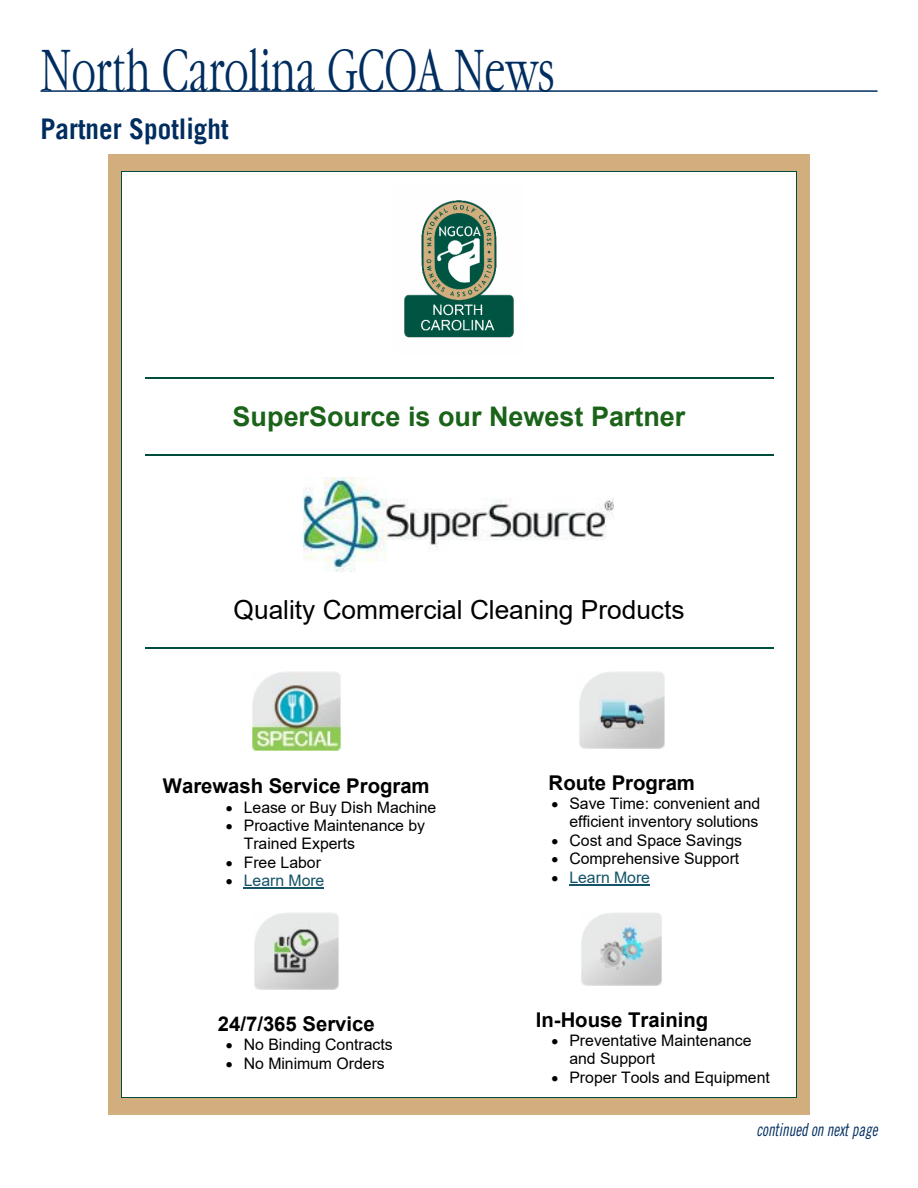
<style>
.page{position:relative;width:918px;height:1188px;background:#fff}
.page>*{position:absolute;margin:0;border:0;box-sizing:border-box;transform-origin:0 0}
.t1{font:58.5px "Garamond Narrow CTT";color:#002d5f;scale:.81 1}
.t2{font:700 28.5px "Trade Gothic LT";color:#002d5f;scale:.95 1}
.t3{font:700 27px "Arial";color:#1a6319}
.t4{font:26.25px "Arial";color:#000}
.t5{font:700 20.4px "Arial";color:#000}
.t6{font:18px "Trade Gothic LT Std Cn 18 Obl";color:#002d5f;scale:.83 1}
.t7{font:15.9px/18px "Arial";color:#000}
.t8{font:15.9px "Arial";color:#155368}
.s1{color:#000}
</style>
<div class="page">
<hr style="left:40px;top:90px;width:838px;height:2px;background:#002d5f">
<div style="left:110px;top:154px;width:698px;height:960px;background:#d2ae7e"></div>
<div style="left:122px;top:171px;width:674px;height:195px;background:#fff"></div>
<div style="left:122px;top:366px;width:674px;height:24px;background:#fff"></div>
<hr style="left:145px;top:377px;width:628px;height:1px;background:#004d3d">
<div style="left:122px;top:389px;width:674px;height:54px;background:#fff"></div>
<div style="left:122px;top:443px;width:674px;height:24px;background:#fff"></div>
<hr style="left:145px;top:454px;width:628px;height:1px;background:#004d3d">
<div style="left:122px;top:466px;width:674px;height:118px;background:#fff"></div>
<div style="left:122px;top:583px;width:674px;height:53px;background:#fff"></div>
<div style="left:122px;top:636px;width:674px;height:24px;background:#fff"></div>
<hr style="left:145px;top:647px;width:628px;height:2px;background:#004d3d">
<div style="left:122px;top:660px;width:337px;height:103px;background:#fff"></div>
<div style="left:122px;top:763px;width:337px;height:138px;background:#fff"></div>
<hr style="left:244px;top:888px;width:80px;height:1px;background:#155368">
<div style="left:459px;top:660px;width:337px;height:100px;background:#fff"></div>
<div style="left:459px;top:760px;width:337px;height:137px;background:#fff"></div>
<hr style="left:569px;top:884px;width:81px;height:1px;background:#155368">
<div style="left:122px;top:901px;width:337px;height:196px;background:#fff"></div>
<div style="left:459px;top:901px;width:337px;height:95px;background:#fff"></div>
<div style="left:459px;top:996px;width:337px;height:101px;background:#fff"></div>
<hr style="left:122px;top:171px;width:674px;height:1px;background:#004d3d">
<hr style="left:122px;top:1097px;width:674px;height:1px;background:#004d3d">
<hr style="left:122px;top:171px;width:1px;height:926px;background:#004d3d">
<hr style="left:796px;top:171px;width:1px;height:926px;background:#004d3d">
<img style="left:404px;top:200px;width:110px;height:138px">
<img style="left:304px;top:478px;width:309px;height:93px">
<img style="left:252px;top:672px;width:89px;height:79px">
<img style="left:579px;top:672px;width:86px;height:76px">
<img style="left:254px;top:913px;width:85px;height:77px">
<img style="left:581px;top:912px;width:81px;height:73px">
<h1 class="t1" style="left:40px;top:39px;width:636px">North Carolina GCOA News</h1>
<h2 class="t2" style="left:40px;top:111px;width:199px">Partner Spotlight</h2>
<h3 class="t3" style="left:233px;top:397px;width:454px">SuperSource is our Newest Partner</h3>
<h3 class="t4" style="left:234px;top:592px;width:452px">Quality Commercial Cleaning Products</h3>
<p class="t5" style="left:163px;top:772px;width:268px">Warewash Service Program</p>
<p class="t7" style="left:226px;top:798px;width:212px">• Lease or Buy Dish Machine</p>
<p class="t7" style="left:244px;top:817px;width:183px;text-indent:-18px">• Proactive Maintenance by<br>Trained Experts</p>
<p class="t7" style="left:226px;top:853px;width:97px">• Free Labor</p>
<p class="t8" style="left:226px;top:870px;width:100px"><span class="s1">•</span> Learn More</p>
<p class="t5" style="left:218px;top:1009px;width:158px">24/7/365 Service</p>
<p class="t7" style="left:226px;top:1036px;width:169px">• No Binding Contracts</p>
<p class="t7" style="left:226px;top:1054px;width:161px">• No Minimum Orders</p>
<p class="t5" style="left:549px;top:768px;width:148px">Route Program</p>
<p class="t7" style="left:551px;top:795px;width:211px;text-align:right">• Save Time: convenient and efficient inventory solutions</p>
<p class="t7" style="left:551px;top:831px;width:192px">• Cost and Space Savings</p>
<p class="t7" style="left:551px;top:850px;width:190px">• Comprehensive Support</p>
<p class="t8" style="left:551px;top:866px;width:100px"><span class="s1">•</span> Learn More</p>
<p class="t5" style="left:536px;top:1005px;width:174px">In-House Training</p>
<p class="t7" style="left:569px;top:1031px;width:184px;text-indent:-18px">• Preventative Maintenance and Support</p>
<p class="t7" style="left:551px;top:1068px;width:220px">• Proper Tools and Equipment</p>
<p class="t6" style="left:756px;top:1119px;width:147px">continued on next page</p>
</div>
